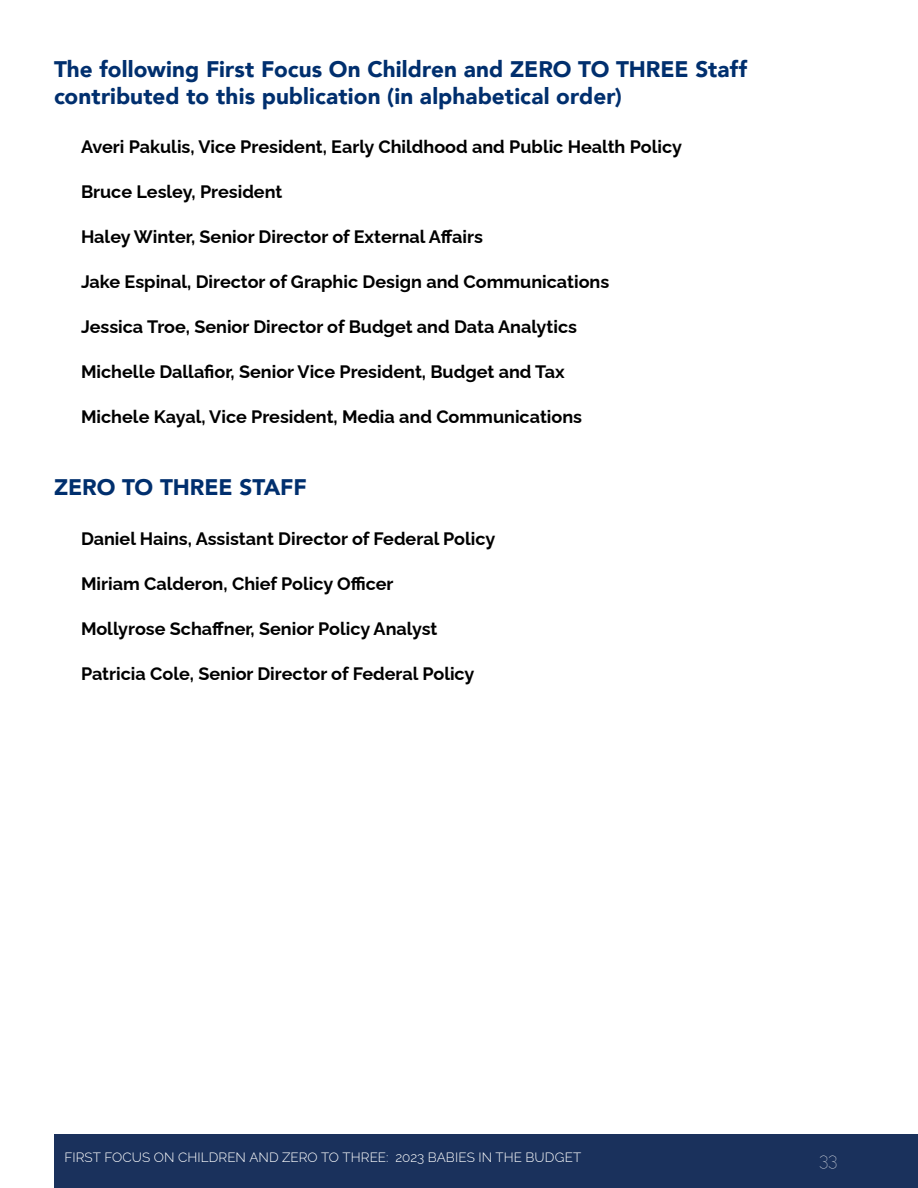
<style>
.page{position:relative;width:918px;height:1188px;background:#fff}
.page>*{position:absolute;margin:0;border:0;box-sizing:border-box;transform-origin:0 0}
.t1{font:900 22.5px/27px "Avenir";letter-spacing:.005em;color:#002f6e}
.t2{font:700 18px "Raleway";color:#000}
.t3{font:100 18px "Raleway";color:#fff}
.t4{font:300 13.5px "Raleway";letter-spacing:.005em;color:#fff}
</style>
<div class="page">
<div style="left:54px;top:1134px;width:864px;height:54px;background:#1a315c"></div>
<p class="t1" style="left:54px;top:55px;width:695px">The following First Focus On Children and ZERO TO THREE Staff contributed to this publication (in alphabetical order)</p>
<p class="t2" style="left:81px;top:132px;width:602px">Averi Pakulis, Vice President, Early Childhood and Public Health Policy</p>
<p class="t2" style="left:81px;top:177px;width:203px">Bruce Lesley, President</p>
<p class="t2" style="left:81px;top:222px;width:403px">Haley Winter, Senior Director of External Affairs</p>
<p class="t2" style="left:81px;top:267px;width:530px">Jake Espinal, Director of Graphic Design and Communications</p>
<p class="t2" style="left:81px;top:312px;width:498px">Jessica Troe, Senior Director of Budget and Data Analytics</p>
<p class="t2" style="left:81px;top:357px;width:485px">Michelle Dallafior, Senior Vice President, Budget and Tax</p>
<p class="t2" style="left:81px;top:402px;width:503px">Michele Kayal, Vice President, Media and Communications</p>
<p class="t1" style="left:54px;top:473px;width:254px">ZERO TO THREE STAFF</p>
<p class="t2" style="left:81px;top:524px;width:416px">Daniel Hains, Assistant Director of Federal Policy</p>
<p class="t2" style="left:81px;top:569px;width:314px">Miriam Calderon, Chief Policy Officer</p>
<p class="t2" style="left:81px;top:614px;width:358px">Mollyrose Schaffner, Senior Policy Analyst</p>
<p class="t2" style="left:81px;top:659px;width:395px">Patricia Cole, Senior Director of Federal Policy</p>
<p class="t4" style="left:64px;top:1146px;width:519px">FIRST FOCUS ON CHILDREN AND ZERO TO THREE: 2023 BABIES IN THE BUDGET</p>
<p class="t3" style="left:819px;top:1145px;width:20px">33</p>
</div>
